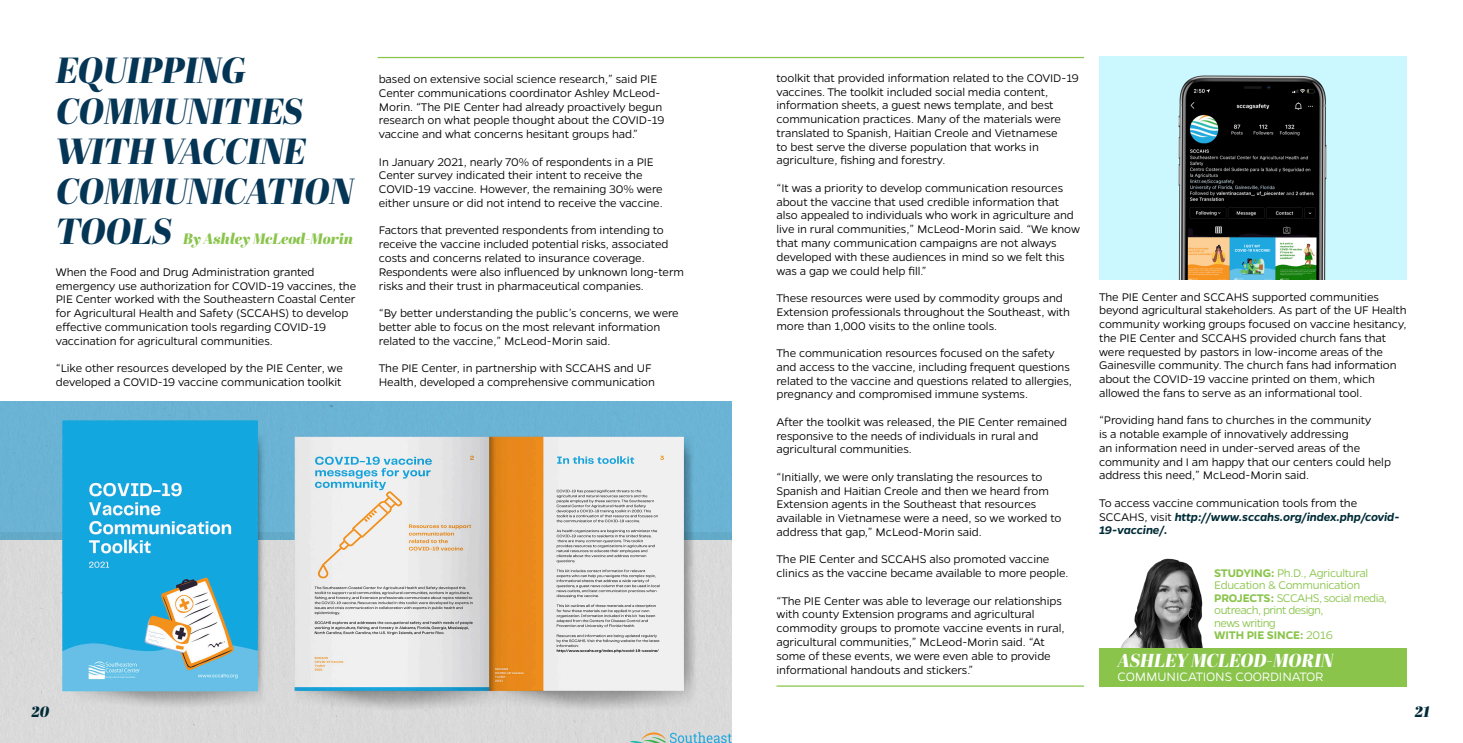
<style>
.page{position:relative;width:1463px;height:743px;background:#fff}
.page>*{position:absolute;margin:0;border:0;box-sizing:border-box;transform-origin:0 0}
.t1{font:italic 36.25px/40px "Abril Fatface";color:#043555}
.t2{font:italic 18.75px "Abril Fatface";color:#fff}
.t3{font:italic 15px "Abril Fatface";letter-spacing:-.01em;color:#8ac44b}
.t4{font:italic 15px "Abril Fatface";color:#012c37}
.t5{font:300 13.75px "Gentona";letter-spacing:-.015em;color:#fff}
.t6{font:300 12.5px/13.8px "Gentona";letter-spacing:-.01em;color:#000}
.t7{font:300 12.5px/12.5px "Gentona";letter-spacing:-.04em;color:#8ac44b}
.t8{font:600 12.5px "Gentona";letter-spacing:-.015em;color:#8ac44b}
.s1{font-weight:600;font-style:italic;color:#012c37}
.s2{font-weight:600}
.s3{font-weight:300}
</style>
<div class="page">
<img style="left:0;top:401px;width:731px;height:341px">
<img style="left:1099px;top:56px;width:307px;height:224px">
<hr style="left:378px;top:57px;width:706px;height:1px;background:#8ac44b">
<hr style="left:776px;top:685px;width:308px;height:1px;background:#8ac44b">
<img style="left:1120px;top:558px;width:83px;height:90px">
<div style="left:1099px;top:648px;width:307px;height:38px;background:#8ac44b"></div>
<p class="t1" style="left:56px;top:49px;width:298px">EQUIPPING<br>COMMUNITIES<br>WITH VACCINE<br>COMMUNICATION<br>TOOLS</p>
<p class="t6" style="left:56px;top:265px;width:302px">When the Food and Drug Administration granted emergency use authorization for COVID-19 vaccines, the PIE Center worked with the Southeastern Coastal Center for Agricultural Health and Safety (SCCAHS) to develop effective communication tools regarding COVID-19 vaccination for agricultural communities.</p>
<p class="t6" style="left:56px;top:361px;width:289px">“Like other resources developed by the PIE Center, we developed a COVID-19 vaccine communication toolkit</p>
<p class="t3" style="left:183px;top:227px;width:171px">By Ashley McLeod-Morin</p>
<p class="t6" style="left:379px;top:72px;width:287px">based on extensive social science research,” said PIE Center communications coordinator Ashley McLeod-Morin. “The PIE Center had already proactively begun research on what people thought about the COVID-19 vaccine and what concerns hesitant groups had.”</p>
<p class="t6" style="left:379px;top:155px;width:285px">In January 2021, nearly 70% of respondents in a PIE Center survey indicated their intent to receive the COVID-19 vaccine. However, the remaining 30% were either unsure or did not intend to receive the vaccine.</p>
<p class="t6" style="left:379px;top:223px;width:307px">Factors that prevented respondents from intending to receive the vaccine included potential risks, associated costs and concerns related to insurance coverage.<br>Respondents were also influenced by unknown long-term risks and their trust in pharmaceutical companies.</p>
<p class="t6" style="left:379px;top:306px;width:301px">“By better understanding the public’s concerns, we were better able to focus on the most relevant information related to the vaccine,” McLeod-Morin said.</p>
<p class="t6" style="left:379px;top:361px;width:278px">The PIE Center, in partnership with SCCAHS and UF<br>Health, developed a comprehensive communication</p>
<p class="t6" style="left:776px;top:71px;width:304px">toolkit that provided information related to the COVID-19 vaccines. The toolkit included social media content, information sheets, a guest news template, and best communication practices. Many of the materials were translated to Spanish, Haitian Creole and Vietnamese<br>to best serve the diverse population that works in agriculture, fishing and forestry.</p>
<p class="t6" style="left:776px;top:181px;width:305px">“It was a priority to develop communication resources about the vaccine that used credible information that also appealed to individuals who work in agriculture and live in rural communities,” McLeod-Morin said. “We know that many communication campaigns are not always developed with these audiences in mind so we felt this was a gap we could help fill.”</p>
<p class="t6" style="left:776px;top:291px;width:295px">These resources were used by commodity groups and<br>Extension professionals throughout the Southeast, with more than 1,000 visits to the online tools.</p>
<p class="t6" style="left:776px;top:346px;width:297px">The communication resources focused on the safety and access to the vaccine, including frequent questions related to the vaccine and questions related to allergies, pregnancy and compromised immune systems.</p>
<p class="t6" style="left:776px;top:415px;width:292px">After the toolkit was released, the PIE Center remained responsive to the needs of individuals in rural and agricultural communities.</p>
<p class="t6" style="left:776px;top:470px;width:286px">“Initially, we were only translating the resources to Spanish and Haitian Creole and then we heard from Extension agents in the Southeast that resources available in Vietnamese were a need, so we worked to address that gap,” McLeod-Morin said.</p>
<p class="t6" style="left:776px;top:552px;width:293px">The PIE Center and SCCAHS also promoted vaccine clinics as the vaccine became available to more people.</p>
<p class="t6" style="left:776px;top:593px;width:289px">“The PIE Center was able to leverage our relationships with county Extension programs and agricultural commodity groups to promote vaccine events in rural, agricultural communities,” McLeod-Morin said. “At some of these events, we were even able to provide informational handouts and stickers.”</p>
<p class="t6" style="left:1099px;top:289px;width:309px">The PIE Center and SCCAHS supported communities beyond agricultural stakeholders. As part of the UF Health community working groups focused on vaccine hesitancy, the PIE Center and SCCAHS provided church fans that were requested by pastors in low-income areas of the Gainesville community. The church fans had information about the COVID-19 vaccine printed on them, which allowed the fans to serve as an informational tool.</p>
<p class="t6" style="left:1099px;top:413px;width:293px">“Providing hand fans to churches in the community<br>is a notable example of innovatively addressing<br>an information need in under-served areas of the community and I am happy that our centers could help address this need,” McLeod-Morin said.</p>
<p class="t6" style="left:1099px;top:496px;width:302px">To access vaccine communication tools from the<br>SCCAHS, visit <span class="s1">http://www.sccahs.org/index.php/covid-<br>19-vaccine/.</span></p>
<p class="t7" style="left:1214px;top:566px;width:174px"><span class="s2">STUDYING:</span> Ph.D., Agricultural<br>Education &amp; Communication<br><span class="s2">PROJECTS:</span> SCCAHS, social media, outreach, print design,</p>
<p class="t7" style="left:1214px;top:616px;width:63px">news writing</p>
<p class="t8" style="left:1214px;top:628px;width:120px">WITH PIE SINCE: <span class="s3">2016</span></p>
<p class="t2" style="left:1117px;top:647px;width:217px">ASHLEY MCLEOD-MORIN</p>
<p class="t5" style="left:1117px;top:669px;width:207px">COMMUNICATIONS COORDINATOR</p>
<p class="t4" style="left:32px;top:701px;width:19px">20</p>
<p class="t4" style="left:1414px;top:701px;width:17px">21</p>
</div>
